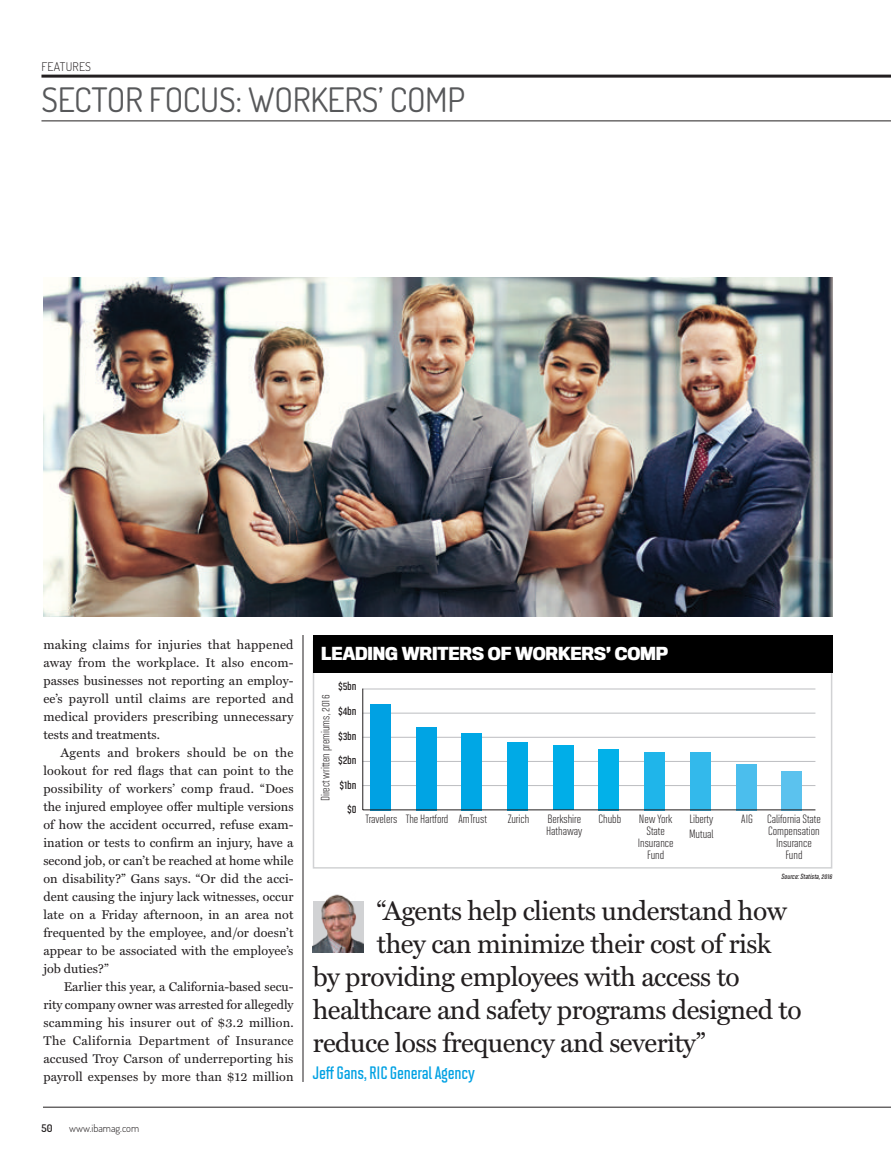
<style>
.page{position:relative;width:891px;height:1175px;background:#fff}
.page>*{position:absolute;margin:0;border:0;box-sizing:border-box;transform-origin:0 0}
.t1{font:33.75px "Dosis";letter-spacing:-.01em;color:#57585a}
.Pullquote{font:27px "Miller Text";letter-spacing:-.02em;color:#231f20}
.Pullquote-2{font:600 18px "Solano Gothic MVB";letter-spacing:-.01em;color:#00a1e3}
.Box_Out_-_Heading{font:700 16.5px "Titling Gothic FB Narrow";letter-spacing:-.01em;color:#fff}
.Body_Copy{font:12.75px/18px "Miller Text";letter-spacing:.01em;color:#231f20;text-align:justify}
.t2{font:12px/12px "Solano Gothic MVB";color:#231f20}
.t3{font:600 12px "Solano Gothic MVB";letter-spacing:-.02em;color:#231f20}
.t4{font:300 12px "Dosis";letter-spacing:.02em;color:#231f20}
.t5{font:300 10.5px "Dosis";color:#231f20}
.t6{font:600 10.5px "Dosis";color:#231f20}
.t7{font:italic 600 7.5px "Solano Gothic MVB";color:#231f20}
</style>
<div class="page">
<hr style="left:41px;top:121px;width:850px;height:1px;background:#231f20">
<hr style="left:41px;top:75px;width:850px;height:3px;background:#231f20">
<hr style="left:43px;top:1107px;width:848px;height:1px;background:#231f20">
<hr style="left:303px;top:635px;width:1px;height:447px;background:#231f20">
<img style="left:43px;top:278px;width:789px;height:338px">
<img style="left:313px;top:894px;width:50px;height:58px">
<div style="left:313px;top:640px;width:519px;height:229px;background:#fff;border:2px solid #d1d2d4"></div>
<div style="left:313px;top:635px;width:519px;height:37px;background:#000"></div>
<hr style="left:362px;top:785px;width:453px;height:1px;background:#bcbdc0">
<hr style="left:362px;top:761px;width:453px;height:1px;background:#bcbdc0">
<hr style="left:362px;top:737px;width:453px;height:1px;background:#bcbdc0">
<hr style="left:362px;top:713px;width:453px;height:1px;background:#bcbdc0">
<hr style="left:362px;top:689px;width:453px;height:1px;background:#bcbdc0">
<div style="left:370px;top:703px;width:21px;height:107px;background:#00a1e3"></div>
<div style="left:416px;top:727px;width:20px;height:83px;background:#00a4e4"></div>
<div style="left:461px;top:733px;width:21px;height:77px;background:#00a7e5"></div>
<div style="left:507px;top:742px;width:21px;height:68px;background:#00aae6"></div>
<div style="left:553px;top:745px;width:20px;height:65px;background:#00aee8"></div>
<div style="left:599px;top:749px;width:20px;height:61px;background:#02b1e9"></div>
<div style="left:644px;top:752px;width:21px;height:58px;background:#1fb5ea"></div>
<div style="left:690px;top:752px;width:21px;height:58px;background:#33b9eb"></div>
<div style="left:736px;top:764px;width:20px;height:46px;background:#4bbeed"></div>
<div style="left:781px;top:771px;width:21px;height:39px;background:#5bc2ee"></div>
<hr style="left:363px;top:809px;width:452px;height:1px;background:#231f20">
<hr style="left:362px;top:689px;width:1px;height:121px;background:#231f20">
<p class="t4" style="left:41px;top:59px;width:51px">FEATURES</p>
<h1 class="t1" style="left:41px;top:78px;width:425px">SECTOR FOCUS: WORKERS’ COMP</h1>
<p class="Body_Copy" style="left:43px;top:636px;width:252px">making claims for injuries that happened away from the workplace. It also encom&shy;passes businesses not reporting an employ&shy;ee’s payroll until claims are reported and medical providers prescribing unnecessary tests and treatments.</p>
<p class="Body_Copy" style="left:43px;top:744px;width:252px;text-indent:17px">Agents and brokers should be on the lookout for red flags that can point to the possibility of workers’ comp fraud. “Does the injured employee offer multiple versions of how the accident occurred, refuse exam&shy;ination or tests to confirm an injury, have a second job, or can’t be reached at home while on disability?” Gans says. “Or did the acci&shy;dent causing the injury lack witnesses, occur late on a Friday afternoon, in an area not frequented by the employee, and/or doesn’t appear to be associated with the employee’s job duties?”</p>
<p class="Body_Copy" style="left:43px;top:978px;width:252px;text-indent:20px">Earlier this year, a California-based secu&shy;rity company owner was arrested for allegedly scamming his insurer out of $3.2 million.<br>The California Department of Insurance accused Troy Carson of underreporting his payroll expenses by more than $12 million</p>
<p class="t6" style="left:41px;top:1121px;width:13px">50</p>
<p class="t5" style="left:69px;top:1121px;width:71px">www.ibamag.com</p>
<p class="Box_Out_-_Heading" style="left:321px;top:644px;width:349px">LEADING WRITERS OF WORKERS’ COMP</p>
<p class="t3" style="left:338px;top:680px;width:20px">$5bn</p>
<p class="t3" style="left:338px;top:704px;width:20px">$4bn</p>
<p class="t3" style="left:338px;top:729px;width:20px">$3bn</p>
<p class="t3" style="left:338px;top:753px;width:20px">$2bn</p>
<p class="t3" style="left:340px;top:778px;width:18px">$1bn</p>
<p class="t3" style="left:347px;top:802px;width:11px">$0</p>
<p class="t2" style="left:319px;top:801px;width:108px;rotate:-90deg">Direct written premiums, 2016</p>
<p class="t2" style="left:366px;top:813px;width:33px">Travelers</p>
<p class="t2" style="left:406px;top:813px;width:44px">The Hartford</p>
<p class="t2" style="left:459px;top:813px;width:30px">AmTrust</p>
<p class="t2" style="left:508px;top:813px;width:23px">Zurich</p>
<p class="t2" style="left:546px;top:813px;width:38px">Berkshire<br>Hathaway</p>
<p class="t2" style="left:599px;top:813px;width:24px">Chubb</p>
<p class="t2" style="left:638px;top:813px;width:37px;text-align:center">New York<br>State<br>Insurance<br>Fund</p>
<p class="t2" style="left:689px;top:811px;width:26px;line-height:15px">Liberty<br>Mutual</p>
<p class="t2" style="left:741px;top:813px;width:13px">AIG</p>
<p class="t2" style="left:767px;top:813px;width:55px;text-align:center">California State<br>Compensation<br>Insurance<br>Fund</p>
<p class="t7" style="left:781px;top:872px;width:54px">Source:Statista,2016</p>
<p class="Pullquote" style="left:377px;top:895px;width:411px">“Agents help clients understand how</p>
<p class="Pullquote" style="left:377px;top:928px;width:396px">they can minimize their cost of risk</p>
<p class="Pullquote" style="left:313px;top:961px;width:429px">by providing employees with access to</p>
<p class="Pullquote" style="left:313px;top:994px;width:490px">healthcare and safety programs designed to</p>
<p class="Pullquote" style="left:313px;top:1027px;width:394px">reduce loss frequency and severity”</p>
<p class="Pullquote-2" style="left:313px;top:1063px;width:164px">Jeff Gans, RIC General Agency</p>
</div>
